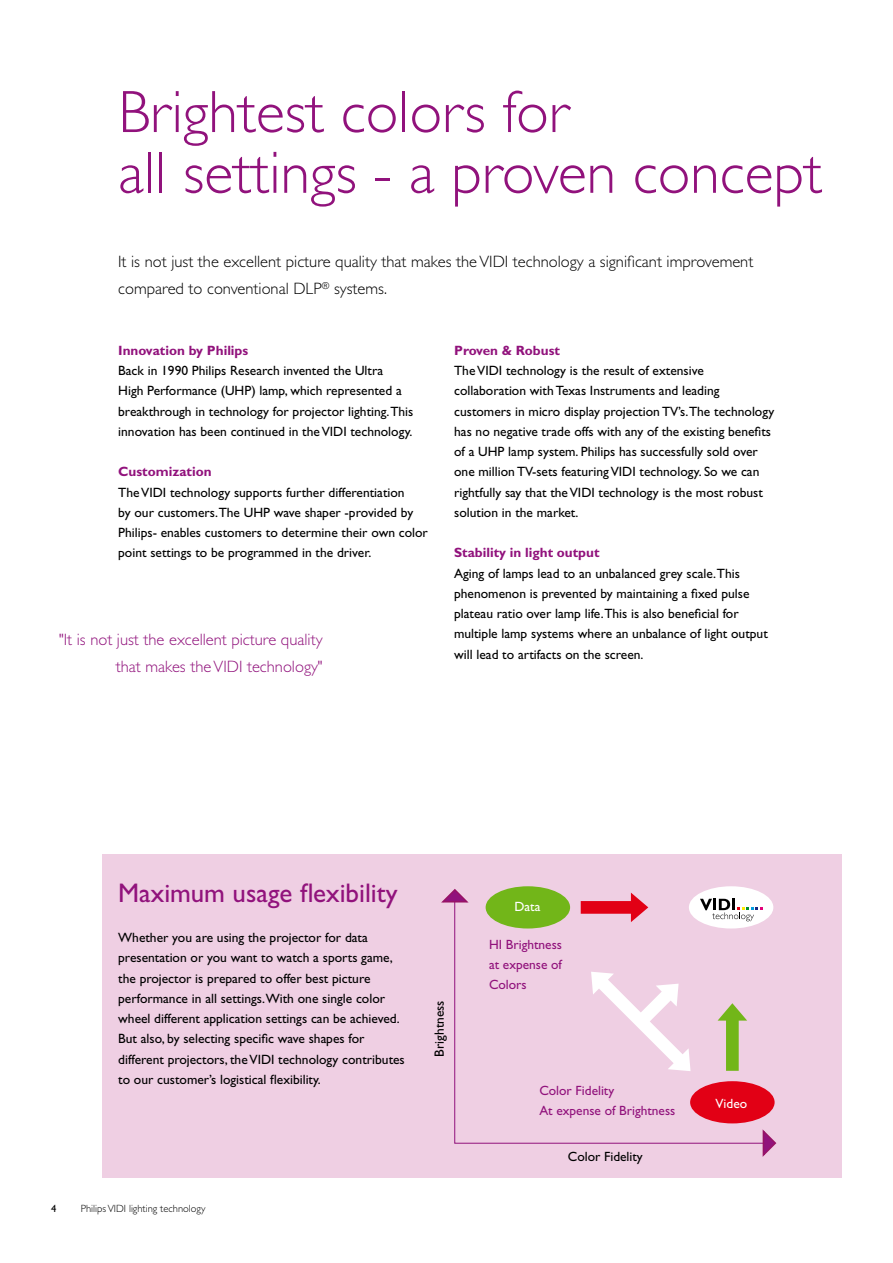
<style>
.page{position:relative;width:893px;height:1263px;background:#fff}
.page>*{position:absolute;margin:0;border:0;box-sizing:border-box;transform-origin:0 0}
.t1{font:300 60px/60.8px "Gill Sans Std";color:#91127c}
.t2{font:27px "Gill Sans Std";color:#91127c}
.t3{font:300 16.5px/27px "Gill Sans Std";color:#000}
.t4{font:300 16.5px/27px "Gill Sans Std";color:#91127c;text-align:right}
.t5{font:13.5px/20.2px "Gill Sans Std";color:#000}
.t6{font:700 13.5px "Gill Sans Std";color:#91127c}
.t7{font:13.35px/20.1px "Gill Sans Std";color:#91127c}
.t8{font:13.35px "Gill Sans Std";color:#000}
.t9{font:13.35px "Gill Sans Std";color:#fff}
.t10{font:300 10.5px "Gill Sans Std";color:#000}
</style>
<div class="page">
<div style="left:103px;top:854px;width:739px;height:324px;background:#efcfe3"></div>
<svg style="left:454px;top:890px;width:320px;height:254px"></svg>
<svg style="left:441px;top:889px;width:29px;height:15px"></svg>
<svg style="left:761px;top:1129px;width:16px;height:28px"></svg>
<div style="left:486px;top:886px;width:84px;height:42px;background:#72b619;border-radius:50%"></div>
<div style="left:690px;top:1081px;width:85px;height:42px;background:#e20015;border-radius:50%"></div>
<svg style="left:581px;top:893px;width:67px;height:29px"></svg>
<svg style="left:718px;top:1003px;width:29px;height:68px"></svg>
<svg style="left:591px;top:972px;width:99px;height:99px"></svg>
<div style="left:689px;top:886px;width:84px;height:42px;background:#fff;border-radius:50%"></div>
<svg style="left:700px;top:899px;width:62px;height:22px"></svg>
<h1 class="t1" style="left:118px;top:82px;width:705px">Brightest colors for<br>all settings - a proven concept</h1>
<p class="t3" style="left:118px;top:248px;width:637px">It is not just the excellent picture quality that makes the VIDI technology a significant improvement compared to conventional DLP<sup>®</sup> systems.</p>
<p class="t6" style="left:118px;top:342px;width:132px">Innovation by Philips</p>
<p class="t5" style="left:118px;top:360px;width:297px">Back in 1990 Philips Research invented the Ultra<br>High Performance (UHP) lamp, which represented a breakthrough in technology for projector lighting.This innovation has been continued in the VIDI technology.</p>
<p class="t6" style="left:118px;top:464px;width:95px">Customization</p>
<p class="t5" style="left:118px;top:482px;width:311px">The VIDI technology supports further differentiation<br>by our customers.The UHP wave shaper -provided by Philips- enables customers to determine their own color point settings to be programmed in the driver.</p>
<p class="t4" style="left:59px;top:626px;width:265px">"It is not just the excellent picture quality that makes the VIDI technology"</p>
<p class="t6" style="left:454px;top:342px;width:107px">Proven &amp; Robust</p>
<p class="t5" style="left:454px;top:360px;width:322px">The VIDI technology is the result of extensive collaboration with Texas Instruments and leading customers in micro display projection TV’s.The technology has no negative trade offs with any of the existing benefits of a UHP lamp system. Philips has successfully sold over one million TV-sets featuring VIDI technology. So we can rightfully say that the VIDI technology is the most robust solution in the market.</p>
<p class="t6" style="left:454px;top:545px;width:147px">Stability in light output</p>
<p class="t5" style="left:454px;top:563px;width:315px">Aging of lamps lead to an unbalanced grey scale.This phenomenon is prevented by maintaining a fixed pulse plateau ratio over lamp life.This is also beneficial for multiple lamp systems where an unbalance of light output will lead to artifacts on the screen.</p>
<h2 class="t2" style="left:118px;top:877px;width:281px">Maximum usage flexibility</h2>
<p class="t5" style="left:118px;top:927px;width:288px">Whether you are using the projector for data presentation or you want to watch a sports game, the projector is prepared to offer best picture performance in all settings.With one single color wheel different application settings can be achieved.<br>But also, by selecting specific wave shapes for different projectors, the VIDI technology contributes to our customer’s logistical flexibility.</p>
<p class="t8" style="left:432px;top:1056px;width:58px;rotate:-90deg">Brightness</p>
<p class="t10" style="left:81px;top:1203px;width:126px">Philips VIDI lighting technology</p>
<p class="t9" style="left:514px;top:899px;width:27px">Data</p>
<p class="t7" style="left:489px;top:934px;width:74px;text-align:justify">HI Brightness at expense of Colors</p>
<p class="t7" style="left:539px;top:1080px;width:138px">Color Fidelity<br>At expense of Brightness</p>
<p class="t8" style="left:568px;top:1148px;width:76px">Color Fidelity</p>
<p class="t9" style="left:715px;top:1095px;width:33px">Video</p>
</div>
